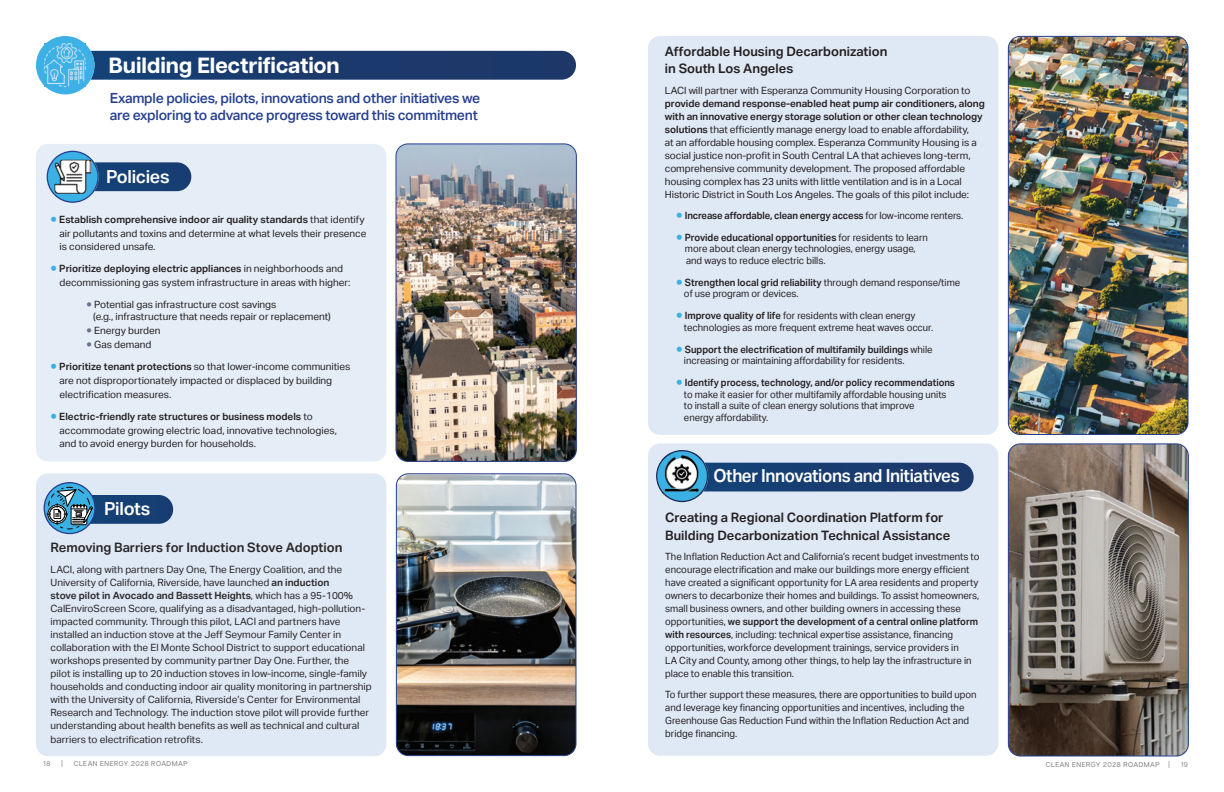
<style>
.page{position:relative;width:1224px;height:792px;background:#fff}
.page>*{position:absolute;margin:0;border:0;box-sizing:border-box;transform-origin:0 0}
.t1{font:700 22px "Articulat CF";color:#fff}
.t2{font:600 18px "Aktiv Grotesk";letter-spacing:-.02em;color:#fff;scale:.94 1}
.t3{font:600 18px "Aktiv Grotesk";letter-spacing:-.02em;color:#fff}
.t4{font:500 14px/17px "Aktiv Grotesk";letter-spacing:-.02em;color:#253f8e}
.t5{font:600 13px/17px "Aktiv Grotesk";color:#231f20}
.t6{font:600 13px "Aktiv Grotesk";color:#282526}
.t7{font:10px/13px "Aktiv Grotesk";color:#231f20;scale:.95 1}
.t8{font:10px/13px "Aktiv Grotesk";color:#231f20}
.t9{font:10px/13px "Aktiv Grotesk";color:#282526}
.t10{font:10px/11.5px "Aktiv Grotesk";color:#231f20;scale:.94 1}
.t11{font:600 10px "Aktiv Grotesk";letter-spacing:-.01em;color:#231f20;scale:.95 1}
.t12{font:7px "Articulat CF";letter-spacing:.075em;color:#76787b}
.s1{font-size:18px;color:#3bb0e4}
.s2{font-weight:600}
.s3{font-size:15px;color:#6b738c}
.s4{font-weight:400;font-size:18px;color:#3bb0e4}
.s5{font-weight:400}
.s6{font-size:9.9px}
</style>
<div class="page">
<div style="left:648px;top:444px;width:350px;height:312px;background:#dfe8f5;border-radius:12px"></div>
<div style="left:708px;top:463px;width:266px;height:28px;background:#183c70"></div>
<div style="left:36px;top:474px;width:350px;height:282px;background:#dfe8f5;border-radius:12px"></div>
<div style="left:36px;top:144px;width:350px;height:317px;background:#e5edf7"></div>
<div style="left:648px;top:36px;width:350px;height:399px;background:#dfe8f5;border-radius:12px"></div>
<img style="left:91px;top:51px;width:485px;height:29px">
<div style="left:36px;top:36px;width:58px;height:58px;background:#3db1e5;border-radius:50%"></div>
<img style="left:45px;top:43px;width:41px;height:43px">
<svg style="left:656px;top:450px;width:52px;height:52px"></svg>
<img style="left:396px;top:474px;width:180px;height:282px">
<div style="left:396px;top:474px;width:180px;height:282px;border:1px solid #253f8e;border-radius:12px"></div>
<img style="left:1008px;top:36px;width:180px;height:399px">
<div style="left:1008px;top:36px;width:180px;height:399px;border:1px solid #253f8e;border-radius:12px"></div>
<img style="left:1008px;top:444px;width:180px;height:312px">
<div style="left:1008px;top:444px;width:181px;height:312px;border:1px solid #253f8e;border-radius:12px"></div>
<img style="left:396px;top:144px;width:180px;height:317px">
<div style="left:396px;top:144px;width:181px;height:318px;border:1px solid #253f8e;border-radius:12px"></div>
<div style="left:48px;top:495px;width:125px;height:29px;background:#154074;border-radius:14px"></div>
<svg style="left:44px;top:483px;width:51px;height:51px"></svg>
<div style="left:44px;top:482px;width:52px;height:52px;border:1px solid #253f8e;border-radius:50%"></div>
<div style="left:99px;top:162px;width:92px;height:29px;background:#163f74"></div>
<svg style="left:47px;top:151px;width:52px;height:52px"></svg>
<img style="left:662px;top:461px;width:40px;height:33px">
<img style="left:662px;top:453px;width:40px;height:8px">
<img style="left:666px;top:458px;width:31px;height:32px;border-radius:16px">
<svg style="left:47px;top:487px;width:46px;height:42px"></svg>
<img style="left:54px;top:160px;width:37px;height:34px">
<h1 class="t1" style="left:109px;top:49px;width:233px">Building Electrification</h1>
<h3 class="t4" style="left:110px;top:89px;width:372px">Example policies, pilots, innovations and other initiatives we are exploring to advance progress toward this commitment</h3>
<h2 class="t3" style="left:106px;top:166px;width:65px">Policies</h2>
<p class="t8" style="left:51px;top:212px;width:317px;line-height:14px;text-align:right"><span class="s1">•</span> <span class="s2">Establish comprehensive indoor air quality standards</span> that identify air pollutants and toxins and determine at what levels their presence</p>
<p class="t8" style="left:59px;top:240px;width:98px">is considered unsafe.</p>
<p class="t8" style="left:59px;top:261px;width:293px;line-height:14px;text-indent:-9px"><span class="s1">•</span> <span class="s2">Prioritize deploying electric appliances</span> in neighborhoods and decommissioning gas system infrastructure in areas with higher:</p>
<p class="t8" style="left:93px;top:298px;width:239px;line-height:12px;text-indent:-7px"><span class="s3">•</span> Potential gas infrastructure cost savings<br>(e.g., infrastructure that needs repair or replacement)</p>
<p class="t8" style="left:87px;top:324px;width:76px"><span class="s3">•</span> Energy burden</p>
<p class="t8" style="left:87px;top:338px;width:66px"><span class="s3">•</span> Gas demand</p>
<p class="t8" style="left:59px;top:359px;width:293px;line-height:14px;text-indent:-9px"><span class="s1">•</span> <span class="s2">Prioritize tenant protections</span> so that lower-income communities are not disproportionately impacted or displaced by building electrification measures.</p>
<p class="t8" style="left:59px;top:409px;width:279px;line-height:14px;text-indent:-9px"><span class="s1">•</span> <span class="s2">Electric-friendly rate structures or business models</span> to accommodate growing electric load, innovative technologies,</p>
<p class="t8" style="left:59px;top:437px;width:198px">and to avoid energy burden for households.</p>
<h2 class="t3" style="left:104px;top:498px;width:48px">Pilots</h2>
<h3 class="t6" style="left:51px;top:540px;width:293px">Removing Barriers for Induction Stove Adoption</h3>
<p class="t9" style="left:51px;top:563px;width:323px">LACI, along with partners Day One, The Energy Coalition, and the University of California, Riverside, have launched <span class="s2">an induction<br>stove pilot in Avocado and Bassett Heights</span>, which has a 95-100% CalEnviroScreen Score, qualifying as a disadvantaged, high-pollution&shy;impacted community. Through this pilot, LACI and partners have installed an induction stove at the Jeff Seymour Family Center in collaboration with the El Monte School District to support educational workshops presented by community partner Day One. Further, the<br>pilot is installing up to 20 induction stoves in low-income, single-family households and conducting indoor air quality monitoring in partnership with the University of California, Riverside’s Center for Environmental Research and Technology. The induction stove pilot will provide further understanding about health benefits as well as technical and cultural</p>
<p class="t9" style="left:51px;top:733px;width:154px">barriers to electrification retrofits.</p>
<h3 class="t5" style="left:665px;top:43px;width:224px">Affordable Housing Decarbonization in South Los Angeles</h3>
<p class="t8" style="left:665px;top:84px;width:307px">LACI will partner with Esperanza Community Housing Corporation to</p>
<p class="t8" style="left:665px;top:97px;width:321px"><span class="s2">provide demand response-enabled heat pump air conditioners, along with an innovative energy storage solution or other clean technology solutions</span> that efficiently manage energy load to enable affordability,<br>at an affordable housing complex. Esperanza Community Housing is a social justice non-profit in South Central LA that achieves long-term, comprehensive community development. The proposed affordable housing complex has 23 units with little ventilation and is in a Local Historic District in South Los Angeles. The goals of this pilot include:</p>
<p class="t11" style="left:676px;top:209px;width:304px"><span class="s4">•</span> Increase affordable, clean energy access <span class="s5">for low-income renters.</span></p>
<p class="t7" style="left:685px;top:232px;width:257px;line-height:11.5px;text-indent:-9px"><span class="s1">•</span> <span class="s2">Provide educational opportunities</span> for residents to learn more about clean energy technologies, energy usage, and ways to reduce electric bills.</p>
<p class="t7" style="left:684px;top:277px;width:292px;line-height:11.5px;text-indent:-8px"><span class="s1">•</span> <span class="s2">Strengthen local grid reliability</span> through demand response/time of use program or devices.</p>
<p class="t7" style="left:684px;top:310px;width:264px;line-height:11.5px;text-indent:-8px"><span class="s1">•</span> <span class="s2">Improve quality of life</span> for residents with clean energy technologies as more frequent extreme heat waves occur.</p>
<p class="t7" style="left:684px;top:344px;width:263px;line-height:11.5px;text-indent:-8px"><span class="s1">•</span> <span class="s2">Support the electrification of multifamily buildings</span> while increasing or maintaining affordability for residents.</p>
<p class="t10" style="left:684px;top:377px;width:290px;text-indent:-8px"><span class="s1">•</span> <span class="s2">Identify process, technology, and/or policy recommendations </span>to make it easier for other multifamily affordable housing units to install a suite of clean energy solutions that improve<br>energy affordability.</p>
<h2 class="t2" style="left:713px;top:466px;width:264px">Other Innovations and Initiatives</h2>
<h3 class="t5" style="left:665px;top:510px;width:287px">Creating a Regional Coordination Platform for<br>Building Decarbonization Technical Assistance</h3>
<p class="t7" style="left:665px;top:551px;width:332px">The Inflation Reduction Act and California’s recent budget investments to encourage electrification and make our buildings more energy efficient have created a significant opportunity for LA area residents and property owners to decarbonize their homes and buildings. To assist homeowners, small business owners, and other building owners in accessing these opportunities, <span class="s2">we support the development of a central online platform with resources</span>, including: technical expertise assistance, financing opportunities, workforce development trainings, service providers in<br>LA City and County, among other things, to help lay the infrastructure in place to enable this transition.</p>
<p class="t7" style="left:665px;top:689px;width:329px">To further support these measures, there are opportunities to build upon and leverage key financing opportunities and incentives, including the Greenhouse Gas Reduction Fund within the Inflation Reduction Act and bridge financing.</p>
<p class="t12" style="left:44px;top:759px;width:21px">18 <span class="s6">I</span></p>
<p class="t12" style="left:74px;top:759px;width:115px">CLEAN ENERGY 2028 ROADMAP</p>
<p class="t12" style="left:1181px;top:759px;width:8px">19</p>
<p class="t12" style="left:1046px;top:759px;width:125px">CLEAN ENERGY 2028 ROADMAP <span class="s6">I</span></p>
</div>
